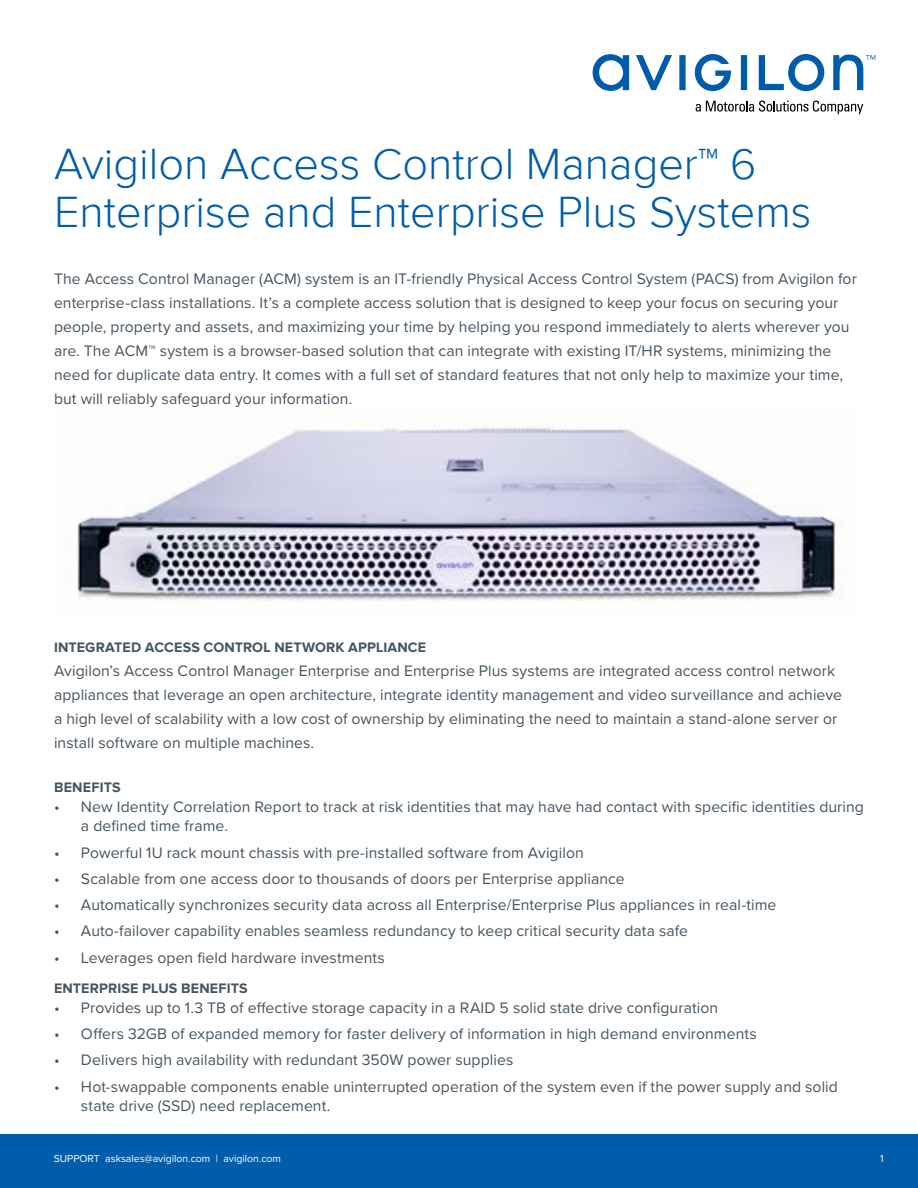
<style>
.page{position:relative;width:918px;height:1188px;background:#fff}
.page>*{position:absolute;margin:0;border:0;box-sizing:border-box;transform-origin:0 0}
.t1{font:300 45px/48px "Proxima Nova";color:#005daa}
.t2{font:15.75px/24px "Proxima Nova";letter-spacing:.005em;color:#455560}
.t3{font:700 14.25px "Proxima Nova";letter-spacing:.01em;color:#455560}
.t4{font:10.5px "Proxima Nova";color:#fff}
</style>
<div class="page">
<div style="left:0;top:1134px;width:918px;height:54px;background:#005daa"></div>
<svg style="left:593px;top:54px;width:282px;height:37px"></svg>
<svg style="left:696px;top:101px;width:167px;height:13px"></svg>
<img style="left:77px;top:421px;width:768px;height:180px">
<h1 class="t1" style="left:54px;top:141px;width:759px">Avigilon Access Control Manager™ 6<br>Enterprise and Enterprise Plus Systems</h1>
<p class="t2" style="left:54px;top:266px;width:804px">The Access Control Manager (ACM) system is an IT-friendly Physical Access Control System (PACS) from Avigilon for enterprise-class installations. It’s a complete access solution that is designed to keep your focus on securing your people, property and assets, and maximizing your time by helping you respond immediately to alerts wherever you are. The ACM™ system is a browser-based solution that can integrate with existing IT/HR systems, minimizing the need for duplicate data entry. It comes with a full set of standard features that not only help to maximize your time, but will reliably safeguard your information.</p>
<p class="t3" style="left:54px;top:639px;width:374px">INTEGRATED ACCESS CONTROL NETWORK APPLIANCE</p>
<p class="t2" style="left:54px;top:658px;width:789px">Avigilon’s Access Control Manager Enterprise and Enterprise Plus systems are integrated access control network appliances that leverage an open architecture, integrate identity management and video surveillance and achieve a high level of scalability with a low cost of ownership by eliminating the need to maintain a stand-alone server or install software on multiple machines.</p>
<p class="t3" style="left:54px;top:779px;width:68px">BENEFITS</p>
<p class="t2" style="left:81px;top:796px;width:785px;line-height:19.5px;text-indent:-27px">• New Identity Correlation Report to track at risk identities that may have had contact with specific identities during a defined time frame.</p>
<p class="t2" style="left:54px;top:840px;width:531px">• Powerful 1U rack mount chassis with pre-installed software from Avigilon</p>
<p class="t2" style="left:54px;top:866px;width:572px">• Scalable from one access door to thousands of doors per Enterprise appliance</p>
<p class="t2" style="left:54px;top:892px;width:724px">• Automatically synchronizes security data across all Enterprise/Enterprise Plus appliances in real-time</p>
<p class="t2" style="left:54px;top:918px;width:636px">• Auto-failover capability enables seamless redundancy to keep critical security data safe</p>
<p class="t2" style="left:54px;top:945px;width:332px">• Leverages open field hardware investments</p>
<p class="t3" style="left:54px;top:980px;width:195px">ENTERPRISE PLUS BENEFITS</p>
<p class="t2" style="left:54px;top:995px;width:666px">• Provides up to 1.3 TB of effective storage capacity in a RAID 5 solid state drive configuration</p>
<p class="t2" style="left:54px;top:1021px;width:704px">• Offers 32GB of expanded memory for faster delivery of information in high demand environments</p>
<p class="t2" style="left:54px;top:1047px;width:461px">• Delivers high availability with redundant 350W power supplies</p>
<p class="t2" style="left:81px;top:1076px;width:759px;line-height:19.5px;text-indent:-27px">• Hot-swappable components enable uninterrupted operation of the system even if the power supply and solid state drive (SSD) need replacement.</p>
<p class="t4" style="left:54px;top:1151px;width:229px">SUPPORT asksales@avigilon.com | avigilon.com</p>
<p class="t4" style="left:880px;top:1151px;width:5px">1</p>
</div>
